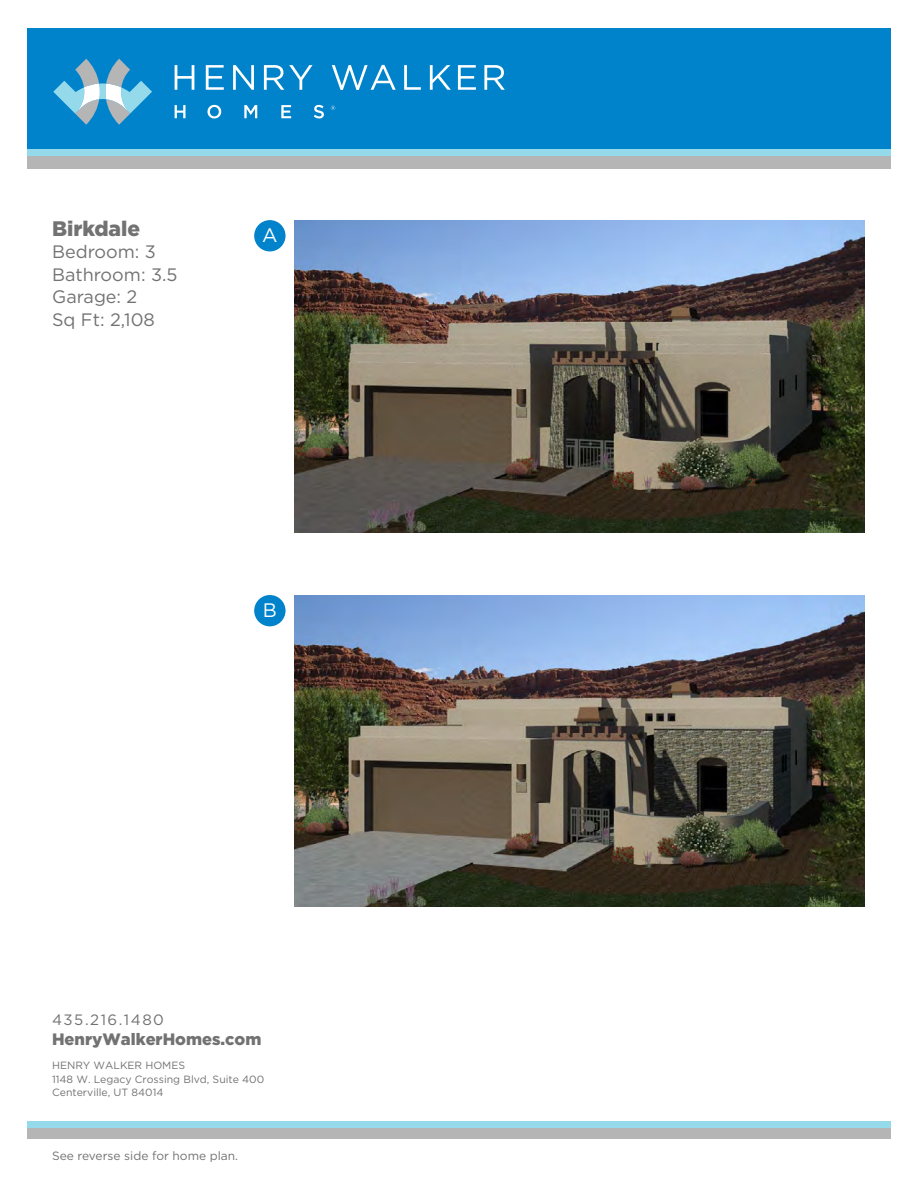
<style>
.page{position:relative;width:918px;height:1188px;background:#fff}
.page>*{position:absolute;margin:0;border:0;box-sizing:border-box;transform-origin:0 0}
.t1{font:900 21px "Gotham HTF";color:#717271}
.t2{font:19.5px "Gotham HTF";color:#fff}
.t3{font:18px/22.5px "Gotham HTF";color:#717271}
.t4{font:900 16.5px "Gotham HTF";color:#717271}
.t5{font:15px "Gotham HTF";letter-spacing:.1em;color:#717271}
.t6{font:12px "Gotham HTF";color:#717271}
.t7{font:10.5px/13.5px "Gotham HTF";color:#717271}
</style>
<div class="page">
<img style="left:295px;top:595px;width:569px;height:312px">
<img style="left:295px;top:220px;width:569px;height:312px">
<div style="left:27px;top:1126px;width:864px;height:13px;background:#b6b5b6"></div>
<div style="left:27px;top:1121px;width:864px;height:6px;background:#94daeb"></div>
<div style="left:27px;top:28px;width:864px;height:134px;background:#0083ca"></div>
<div style="left:27px;top:156px;width:864px;height:13px;background:#b6b5b6"></div>
<div style="left:27px;top:150px;width:864px;height:6px;background:#94daeb"></div>
<svg style="left:53px;top:59px;width:99px;height:66px"></svg>
<svg style="left:175px;top:65px;width:19px;height:25px"></svg>
<svg style="left:206px;top:65px;width:18px;height:25px"></svg>
<svg style="left:233px;top:65px;width:21px;height:25px"></svg>
<svg style="left:264px;top:65px;width:49px;height:25px"></svg>
<svg style="left:332px;top:65px;width:64px;height:25px"></svg>
<svg style="left:404px;top:65px;width:17px;height:25px"></svg>
<svg style="left:430px;top:65px;width:21px;height:25px"></svg>
<svg style="left:458px;top:65px;width:18px;height:25px"></svg>
<svg style="left:484px;top:65px;width:21px;height:25px"></svg>
<svg style="left:175px;top:105px;width:11px;height:13px"></svg>
<svg style="left:207px;top:105px;width:14px;height:13px"></svg>
<svg style="left:244px;top:105px;width:13px;height:13px"></svg>
<svg style="left:281px;top:105px;width:10px;height:13px"></svg>
<svg style="left:314px;top:105px;width:10px;height:13px"></svg>
<svg style="left:331px;top:106px;width:4px;height:4px"></svg>
<div style="left:254px;top:220px;width:32px;height:31px;background:#0083ca;border-radius:50%"></div>
<div style="left:254px;top:595px;width:32px;height:31px;background:#0083ca;border-radius:50%"></div>
<h1 class="t1" style="left:52px;top:216px;width:90px">Birkdale</h1>
<h3 class="t3" style="left:52px;top:240px;width:127px">Bedroom: 3<br>Bathroom: 3.5<br>Garage: 2<br>Sq Ft: 2,108</h3>
<h2 class="t2" style="left:262px;top:225px;width:17px">A</h2>
<h2 class="t2" style="left:263px;top:600px;width:16px">B</h2>
<h3 class="t5" style="left:52px;top:1011px;width:113px">435.216.1480</h3>
<h3 class="t4" style="left:52px;top:1030px;width:211px">HenryWalkerHomes.com</h3>
<p class="t7" style="left:52px;top:1058px;width:214px">HENRY WALKER HOMES<br>1148 W. Legacy Crossing Blvd, Suite 400<br>Centerville, UT 84014</p>
<p class="t6" style="left:52px;top:1149px;width:188px">See reverse side for home plan.</p>
</div>
